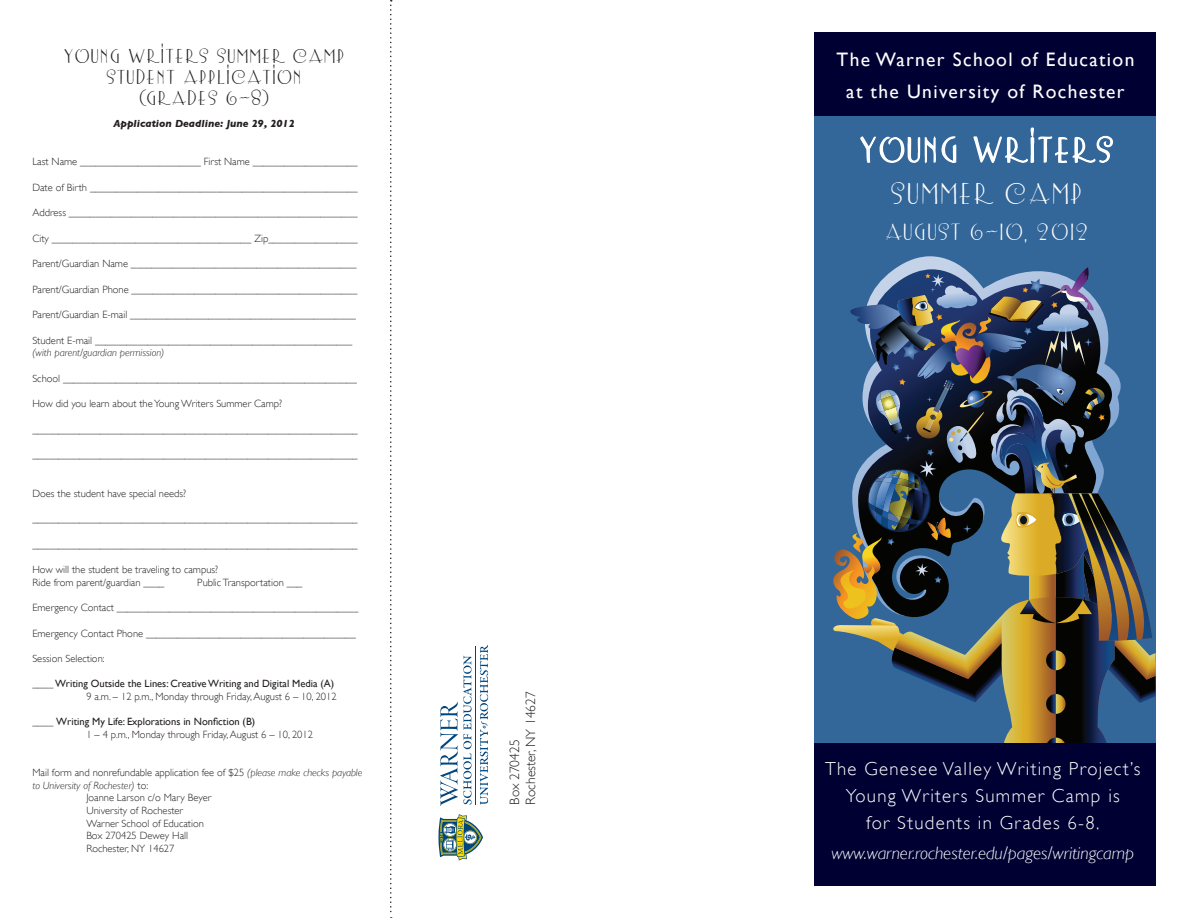
<style>
.page{position:relative;width:1188px;height:918px;background:#fff}
.page>*{position:absolute;margin:0;border:0;box-sizing:border-box;transform-origin:0 0}
.t1{font:31.5px "Lemon Chicken";color:#fff}
.t2{font:27px "Lemon Chicken";color:#fff}
.t3{font:21px "Lemon Chicken";color:#fff}
.t4{font:19.5px "Gill Sans";letter-spacing:.07em;color:#fff}
.t5{font:300 18.75px/27px "Gill Sans";letter-spacing:.07em;color:#fff;text-align:center}
.t6{font:18px "Lemon Chicken";color:#231f20}
.t7{font:italic 300 18px "Gill Sans";color:#fff}
.t8{font:300 13.5px "Gill Sans";color:#231f20}
.t9{font:300 10.5px "Gill Sans";color:#231f20}
.t10{font:italic 300 10.5px/12.8px "Gill Sans";color:#231f20}
.t11{font:10.5px "Gill Sans";color:#231f20}
.t12{font:italic 700 10.5px "Gill Sans";color:#231f20}
.s1{font-weight:300}
.s2{font-style:normal}
</style>
<div class="page">
<div style="left:814px;top:743px;width:342px;height:143px;background:#003"></div>
<svg style="left:820px;top:116px;width:336px;height:627px;background:#445d74"></svg>
<div style="left:814px;top:32px;width:342px;height:84px;background:#003"></div>
<hr style="left:476px;top:646px;width:1px;height:159px;background:#00467e">
<svg style="left:440px;top:656px;width:32px;height:150px"></svg>
<svg style="left:480px;top:645px;width:8px;height:160px"></svg>
<svg style="left:438px;top:814px;width:45px;height:46px"></svg>
<svg style="left:390px;top:0;width:2px;height:918px"></svg>
<p class="t6" style="left:63px;top:43px;width:283px">YOUNG WRITERS SUMMER CAMP</p>
<p class="t6" style="left:106px;top:64px;width:198px">STUDENT APPLICATION</p>
<p class="t6" style="left:139px;top:85px;width:131px">(GRADES 6-8)</p>
<p class="t12" style="left:113px;top:117px;width:183px">Application Deadline: June 29, 2012</p>
<p class="t9" style="left:32px;top:156px;width:327px">Last Name _______________________ First Name ____________________</p>
<p class="t9" style="left:32px;top:181px;width:327px">Date of Birth ___________________________________________________</p>
<p class="t9" style="left:32px;top:207px;width:327px">Address _______________________________________________________</p>
<p class="t9" style="left:32px;top:232px;width:327px">City ______________________________________ Zip_________________</p>
<p class="t9" style="left:32px;top:258px;width:326px">Parent/Guardian Name ___________________________________________</p>
<p class="t9" style="left:32px;top:283px;width:327px">Parent/Guardian Phone ___________________________________________</p>
<p class="t9" style="left:32px;top:309px;width:325px">Parent/Guardian E-mail ___________________________________________</p>
<p class="t9" style="left:32px;top:334px;width:321px">Student E-mail _________________________________________________</p>
<p class="t10" style="left:32px;top:347px;width:134px">(with parent/guardian permission)</p>
<p class="t9" style="left:32px;top:372px;width:326px">School ________________________________________________________</p>
<p class="t9" style="left:32px;top:398px;width:251px">How did you learn about the Young Writers Summer Camp?</p>
<p class="t9" style="left:32px;top:423px;width:327px">______________________________________________________________</p>
<p class="t9" style="left:32px;top:449px;width:327px">______________________________________________________________</p>
<p class="t9" style="left:32px;top:487px;width:155px">Does the student have special needs?</p>
<p class="t9" style="left:32px;top:513px;width:327px">______________________________________________________________</p>
<p class="t9" style="left:32px;top:538px;width:327px">______________________________________________________________</p>
<p class="t9" style="left:32px;top:564px;width:187px">How will the student be traveling to campus?</p>
<p class="t9" style="left:32px;top:576px;width:134px">Ride from parent/guardian ____</p>
<p class="t9" style="left:197px;top:576px;width:107px">Public Transportation ___</p>
<p class="t9" style="left:32px;top:602px;width:327px">Emergency Contact ______________________________________________</p>
<p class="t9" style="left:32px;top:627px;width:325px">Emergency Contact Phone ________________________________________</p>
<p class="t9" style="left:32px;top:653px;width:74px">Session Selection:</p>
<p class="t11" style="left:32px;top:678px;width:303px"><span class="s1">____</span> Writing Outside the Lines: Creative Writing and Digital Media (A)</p>
<p class="t9" style="left:86px;top:690px;width:252px">9 a.m. – 12 p.m., Monday through Friday, August 6 – 10, 2012</p>
<p class="t11" style="left:32px;top:715px;width:224px"><span class="s1">____</span> Writing My Life: Explorations in Nonfiction (B)</p>
<p class="t9" style="left:86px;top:728px;width:228px">1 – 4 p.m., Monday through Friday, August 6 – 10, 2012</p>
<p class="t10" style="left:32px;top:766px;width:332px"><span class="s2">Mail form and nonrefundable application fee of $25</span> (please make checks payable to University of Rochester) <span class="s2">to:</span></p>
<p class="t9" style="left:86px;top:792px;width:126px">Joanne Larson c/o Mary Beyer</p>
<p class="t9" style="left:86px;top:804px;width:98px">University of Rochester</p>
<p class="t9" style="left:86px;top:817px;width:119px">Warner School of Education</p>
<p class="t9" style="left:86px;top:830px;width:103px">Box 270425 Dewey Hall</p>
<p class="t9" style="left:86px;top:842px;width:90px">Rochester, NY 14627</p>
<p class="t8" style="left:523px;top:805px;width:115px;rotate:-90deg">Rochester, NY 14627</p>
<p class="t8" style="left:507px;top:805px;width:66px;rotate:-90deg">Box 270425</p>
<p class="t4" style="left:837px;top:48px;width:299px">The Warner School of Education</p>
<p class="t4" style="left:846px;top:80px;width:280px">at the University of Rochester</p>
<p class="t1" style="left:859px;top:128px;width:257px">YOUNG WRITERS</p>
<p class="t2" style="left:890px;top:175px;width:195px">SUMMER CAMP</p>
<p class="t3" style="left:884px;top:218px;width:206px">AUGUST 6-10, 2012</p>
<p class="t5" style="left:825px;top:756px;width:317px">The Genesee Valley Writing Project’s<br>Young Writers Summer Camp is</p>
<p class="t5" style="left:866px;top:810px;width:235px">for Students in Grades 6-8.</p>
<p class="t7" style="left:831px;top:843px;width:304px">www.warner.rochester.edu/pages/writingcamp</p>
</div>
